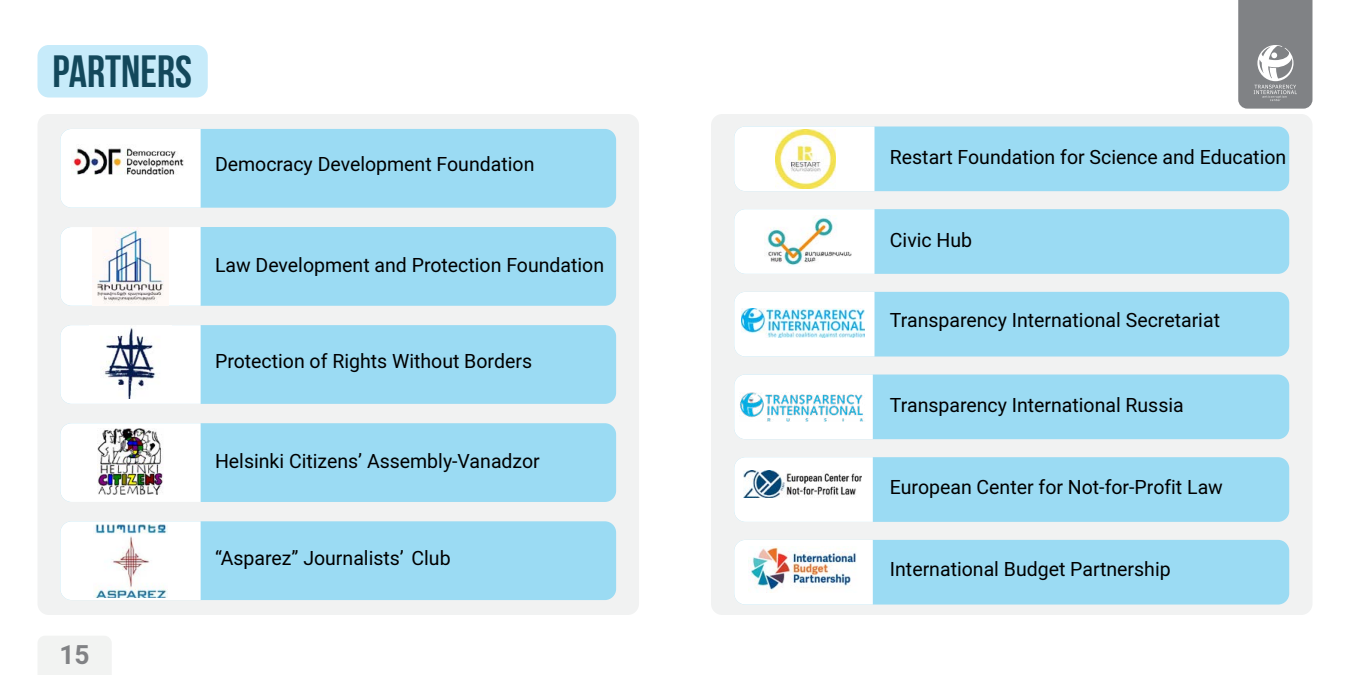
<style>
.page{position:relative;width:1350px;height:675px;background:#fff}
.page>*{position:absolute;margin:0;border:0;box-sizing:border-box;transform-origin:0 0}
.t1{font:45px "Arm Hmks Bebas Neue";color:#13485b}
.t2{font:700 26.25px "Mardoto";color:#818285}
.t3{font:19.5px "Mardoto";color:#000}
</style>
<div class="page">
<div style="left:711px;top:114px;width:601px;height:501px;background:#f1f2f2;border-radius:11px"></div>
<div style="left:38px;top:114px;width:601px;height:501px;background:#f1f2f2;border-radius:11px"></div>
<div style="left:38px;top:45px;width:170px;height:53px;background:#c7ebfa;border-radius:11px"></div>
<div style="left:60px;top:227px;width:556px;height:79px;background:#9bdbf3;border-radius:11px"></div>
<div style="left:60px;top:325px;width:556px;height:79px;background:#9bdbf3;border-radius:11px"></div>
<div style="left:60px;top:423px;width:556px;height:79px;background:#9bdbf3;border-radius:11px"></div>
<div style="left:60px;top:521px;width:556px;height:79px;background:#9bdbf3;border-radius:11px"></div>
<div style="left:60px;top:129px;width:556px;height:79px;background:#9bdbf3;border-radius:11px"></div>
<div style="left:60px;top:129px;width:141px;height:79px;background:#fff"></div>
<div style="left:60px;top:227px;width:141px;height:79px;background:#fff"></div>
<svg style="left:60px;top:325px;width:141px;height:79px;background:#fdfefe"></svg>
<div style="left:60px;top:423px;width:141px;height:79px;background:#fff"></div>
<div style="left:60px;top:521px;width:141px;height:79px;background:#fff"></div>
<img style="left:94px;top:524px;width:73px;height:74px">
<img style="left:71px;top:140px;width:119px;height:42px">
<img style="left:93px;top:227px;width:75px;height:79px">
<img style="left:89px;top:325px;width:83px;height:74px">
<img style="left:98px;top:428px;width:66px;height:66px">
<div style="left:734px;top:127px;width:555px;height:64px;background:#9bdbf3;border-radius:11px"></div>
<div style="left:734px;top:209px;width:555px;height:65px;background:#9bdbf3;border-radius:11px"></div>
<div style="left:734px;top:292px;width:555px;height:65px;background:#9bdbf3;border-radius:11px"></div>
<div style="left:734px;top:375px;width:555px;height:64px;background:#9bdbf3;border-radius:11px"></div>
<div style="left:734px;top:457px;width:555px;height:65px;background:#9bdbf3;border-radius:11px"></div>
<div style="left:734px;top:540px;width:555px;height:65px;background:#9bdbf3;border-radius:11px"></div>
<div style="left:734px;top:127px;width:140px;height:64px;background:#fff"></div>
<svg style="left:734px;top:209px;width:140px;height:65px;background:#fdfefe"></svg>
<div style="left:734px;top:292px;width:140px;height:65px;background:#fff"></div>
<div style="left:734px;top:375px;width:139px;height:64px;background:#fff"></div>
<svg style="left:734px;top:457px;width:139px;height:65px;background:#fdfefe"></svg>
<svg style="left:734px;top:540px;width:139px;height:65px;background:#fdfefe"></svg>
<img style="left:749px;top:547px;width:112px;height:45px">
<img style="left:742px;top:308px;width:122px;height:30px">
<img style="left:740px;top:392px;width:125px;height:29px">
<img style="left:765px;top:215px;width:86px;height:51px">
<img style="left:743px;top:470px;width:119px;height:28px">
<img style="left:776px;top:129px;width:60px;height:60px">
<div style="left:38px;top:636px;width:73px;height:39px;background:#f2f3f2"></div>
<svg style="left:1238px;top:0;width:74px;height:109px;background:#8d8f92"></svg>
<h1 class="t1" style="left:52px;top:47px;width:141px">PARTNERS</h1>
<p class="t3" style="left:215px;top:151px;width:321px">Democracy Development Foundation</p>
<h2 class="t2" style="left:59px;top:637px;width:32px">15</h2>
<p class="t3" style="left:215px;top:251px;width:391px">Law Development and Protection Foundation</p>
<p class="t3" style="left:215px;top:348px;width:319px">Protection of Rights Without Borders</p>
<p class="t3" style="left:215px;top:448px;width:326px">Helsinki Citizens’ Assembly-Vanadzor</p>
<p class="t3" style="left:215px;top:545px;width:237px">“Asparez” Journalists’ Club</p>
<p class="t3" style="left:890px;top:143px;width:398px">Restart Foundation for Science and Education</p>
<p class="t3" style="left:890px;top:227px;width:84px">Civic Hub</p>
<p class="t3" style="left:890px;top:307px;width:332px">Transparency International Secretariat</p>
<p class="t3" style="left:890px;top:391px;width:295px">Transparency International Russia</p>
<p class="t3" style="left:890px;top:473px;width:335px">European Center for Not-for-Profit Law</p>
<p class="t3" style="left:890px;top:556px;width:282px">International Budget Partnership</p>
</div>
